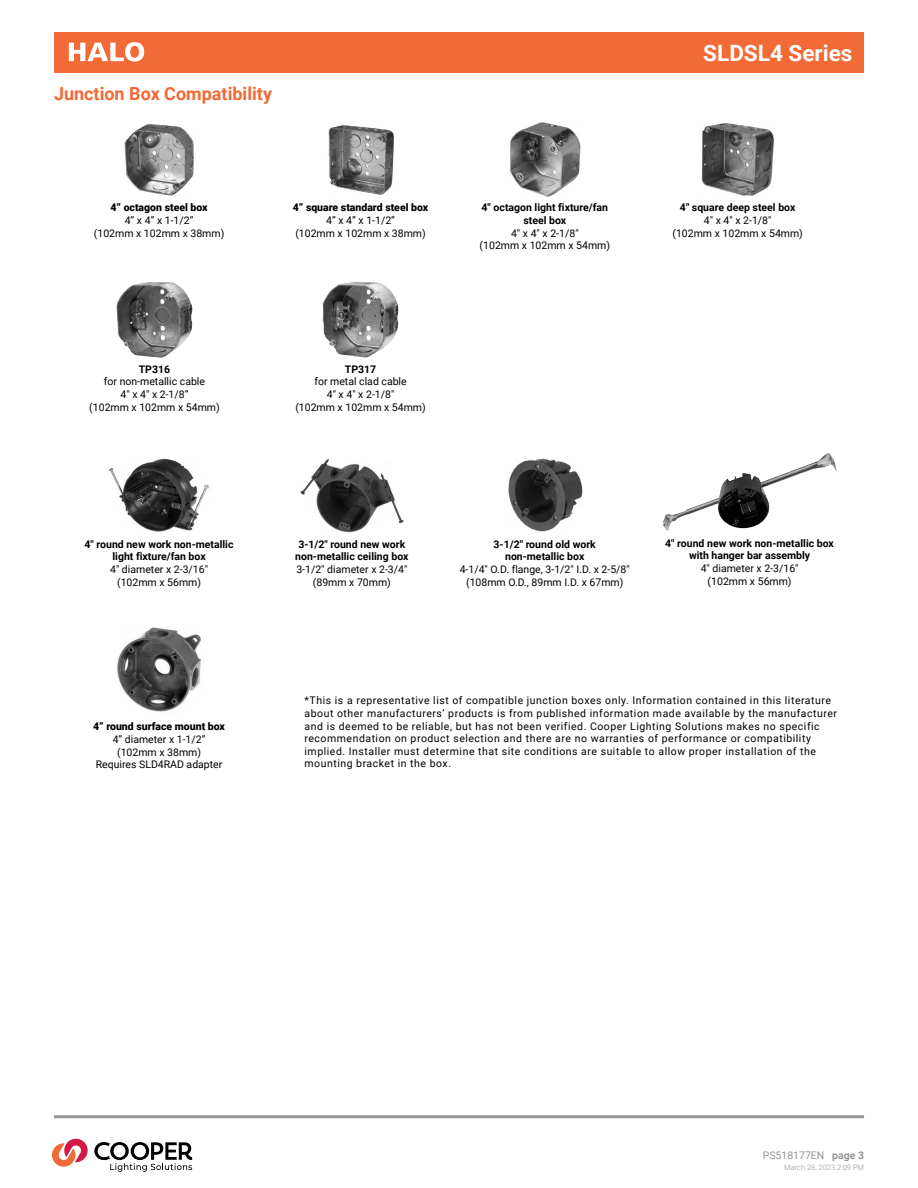
<style>
.page{position:relative;width:918px;height:1188px;background:#fff}
.page>*{position:absolute;margin:0;border:0;box-sizing:border-box;transform-origin:0 0}
.t1{font:700 22.5px "Roboto";color:#fff}
.t2{font:700 18px "Roboto";color:#f26a36}
.t3{font:10.5px/12.6px "Roboto";letter-spacing:.05em;color:#000}
.t4{font:10.5px/12.6px "Roboto";color:#000;text-align:center}
.t5{font:700 10.5px/12.6px "Roboto";color:#000;text-align:center}
.t6{font:900 10.5px "Roboto";color:#000}
.t7{font:10.5px "Roboto";color:#939598}
.t8{font:300 7.5px "Roboto";color:#939598}
.s1{font-weight:700}
</style>
<div class="page">
<div style="left:54px;top:32px;width:810px;height:41px;background:#f26a36"></div>
<hr style="left:54px;top:1115px;width:810px;height:3px;background:#939598">
<img style="left:328px;top:125px;width:66px;height:70px">
<img style="left:701px;top:123px;width:73px;height:73px">
<img style="left:124px;top:124px;width:70px;height:72px">
<img style="left:510px;top:122px;width:71px;height:75px">
<img style="left:117px;top:282px;width:76px;height:76px">
<img style="left:323px;top:282px;width:76px;height:76px">
<img style="left:508px;top:458px;width:75px;height:74px">
<img style="left:108px;top:458px;width:102px;height:74px">
<img style="left:117px;top:627px;width:84px;height:85px">
<img style="left:300px;top:458px;width:104px;height:75px">
<img style="left:663px;top:453px;width:174px;height:78px">
<svg style="left:52px;top:1138px;width:140px;height:34px"></svg>
<svg style="left:69px;top:42px;width:75px;height:20px"></svg>
<h2 class="t2" style="left:54px;top:81px;width:220px">Junction Box Compatibility</h2>
<p class="t6" style="left:110px;top:200px;width:99px">4” octagon steel box</p>
<p class="t4" style="left:94px;top:214px;width:132px">4” x 4” x 1-1/2”<br>(102mm x 102mm x 38mm)</p>
<p class="t6" style="left:293px;top:200px;width:137px">4” square standard steel box</p>
<p class="t4" style="left:295px;top:214px;width:132px">4” x 4” x 1-1/2”<br>(102mm x 102mm x 38mm)</p>
<p class="t5" style="left:139px;top:362px;width:33px">TP316</p>
<p class="t4" style="left:89px;top:375px;width:132px">for non-metallic cable<br>4" x 4" x 2-1/8”<br>(102mm x 102mm x 54mm)</p>
<p class="t5" style="left:345px;top:362px;width:33px">TP317</p>
<p class="t4" style="left:295px;top:375px;width:132px">for metal clad cable<br>4" x 4" x 2-1/8"<br>(102mm x 102mm x 54mm)</p>
<p class="t5" style="left:482px;top:201px;width:128px">4" octagon light fixture/fan steel box</p>
<p class="t4" style="left:480px;top:226px;width:132px">4" x 4" x 2-1/8"<br>(102mm x 102mm x 54mm)</p>
<h1 class="t1" style="left:703px;top:38px;width:151px">SLDSL4 Series</h1>
<p class="t5" style="left:680px;top:201px;width:117px">4" square deep steel box</p>
<p class="t4" style="left:672px;top:214px;width:132px">4" x 4" x 2-1/8"<br>(102mm x 102mm x 54mm)</p>
<p class="t5" style="left:85px;top:537px;width:151px">4" round new work non-metallic light fixture/fan box</p>
<p class="t4" style="left:110px;top:563px;width:99px">4" diameter x 2-3/16" (102mm x 56mm)</p>
<p class="t6" style="left:93px;top:719px;width:133px">4” round surface mount box</p>
<p class="t4" style="left:96px;top:733px;width:128px">4” diameter x 1-1/2” (102mm x 38mm)<br>Requires SLD4RAD adapter</p>
<p class="t5" style="left:295px;top:537px;width:115px">3-1/2" round new work non-metallic ceiling box</p>
<p class="t4" style="left:296px;top:563px;width:113px">3-1/2" diameter x 2-3/4" (89mm x 70mm)</p>
<p class="t5" style="left:494px;top:537px;width:104px">3-1/2" round old work non-metallic box</p>
<p class="t4" style="left:460px;top:563px;width:172px">4-1/4" O.D. flange, 3-1/2" I.D. x 2-5/8" (108mm O.D., 89mm I.D. x 67mm)</p>
<p class="t5" style="left:665px;top:536px;width:170px">4" round new work non-metallic box with hanger bar assembly</p>
<p class="t4" style="left:701px;top:562px;width:99px">4" diameter x 2-3/16" (102mm x 56mm)</p>
<p class="t3" style="left:305px;top:694px;width:534px">*This is a representative list of compatible junction boxes only. Information contained in this literature about other manufacturers’ products is from published information made available by the manufacturer and is deemed to be reliable, but has not been verified. Cooper Lighting Solutions makes no specific recommendation on product selection and there are no warranties of performance or compatibility implied. Installer must determine that site conditions are suitable to allow proper installation of the mounting bracket in the box.</p>
<p class="t7" style="left:763px;top:1148px;width:103px">PS518177EN <span class="s1">page 3</span></p>
<p class="t8" style="left:784px;top:1162px;width:81px">March 28, 2023 2:09 PM</p>
</div>
